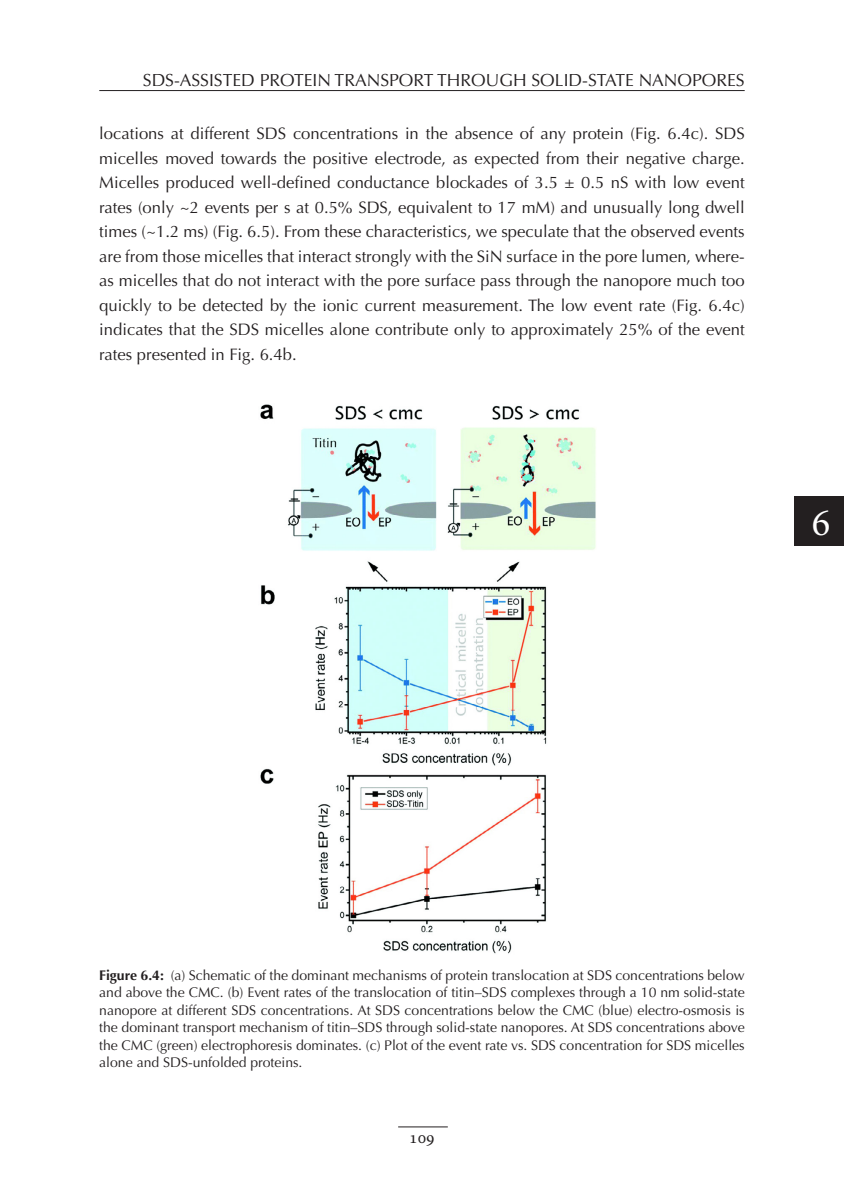
<style>
.page{position:relative;width:844px;height:1191px;background:#fff}
.page>*{position:absolute;margin:0;border:0;box-sizing:border-box;transform-origin:0 0}
.t1{font:38.5px "Minion Pro";color:#fff}
.t2{font:17.5px "Optima";color:#231f20}
.t3{font:17.5px "Minion Pro";color:#231f20}
.Laura__Normal{font:16.62px/24.5px "Optima";color:#231f20;text-align:justify}
.Captions{font:14px/17.5px "Optima";color:#231f20;text-align:justify}
.s1{font-weight:700}
</style>
<div class="page">
<hr style="left:398px;top:1126px;width:49px;height:1px;background:#231f20">
<hr style="left:99px;top:90px;width:645px;height:1px;background:#231f20">
<div style="left:794px;top:496px;width:49px;height:50px;background:#231f20"></div>
<img style="left:260px;top:404px;width:336px;height:550px">
<p class="t2" style="left:143px;top:69px;width:603px">SDS-ASSISTED PROTEIN TRANSPORT THROUGH SOLID-STATE NANOPORES</p>
<p class="Laura__Normal" style="left:99px;top:122px;width:646px">locations at different SDS concentrations in the absence of any protein (Fig. 6.4c). SDS micelles moved towards the positive electrode, as expected from their negative charge.<br>Micelles produced well-defined conductance blockades of 3.5 ± 0.5 nS with low event rates (only ~2 events per s at 0.5% SDS, equivalent to 17 mM) and unusually long dwell times (~1.2 ms) (Fig. 6.5). From these characteristics, we speculate that the observed events are from those micelles that interact strongly with the SiN surface in the pore lumen, where&shy;as micelles that do not interact with the pore surface pass through the nanopore much too quickly to be detected by the ionic current measurement. The low event rate (Fig. 6.4c) indicates that the SDS micelles alone contribute only to approximately 25% of the event rates presented in Fig. 6.4b.</p>
<h1 class="t1" style="left:811px;top:497px;width:20px">6</h1>
<p class="Captions" style="left:99px;top:966px;width:646px"><span class="s1">Figure 6.4:</span> (a) Schematic of the dominant mechanisms of protein translocation at SDS concentrations below and above the CMC. (b) Event rates of the translocation of titin–SDS complexes through a 10 nm solid-state nanopore at different SDS concentrations. At SDS concentrations below the CMC (blue) electro-osmosis is the dominant transport mechanism of titin–SDS through solid-state nanopores. At SDS concentrations above the CMC (green) electrophoresis dominates. (c) Plot of the event rate vs. SDS concentration for SDS micelles alone and SDS-unfolded proteins.</p>
<p class="t3" style="left:409px;top:1125px;width:27px">109</p>
</div>
